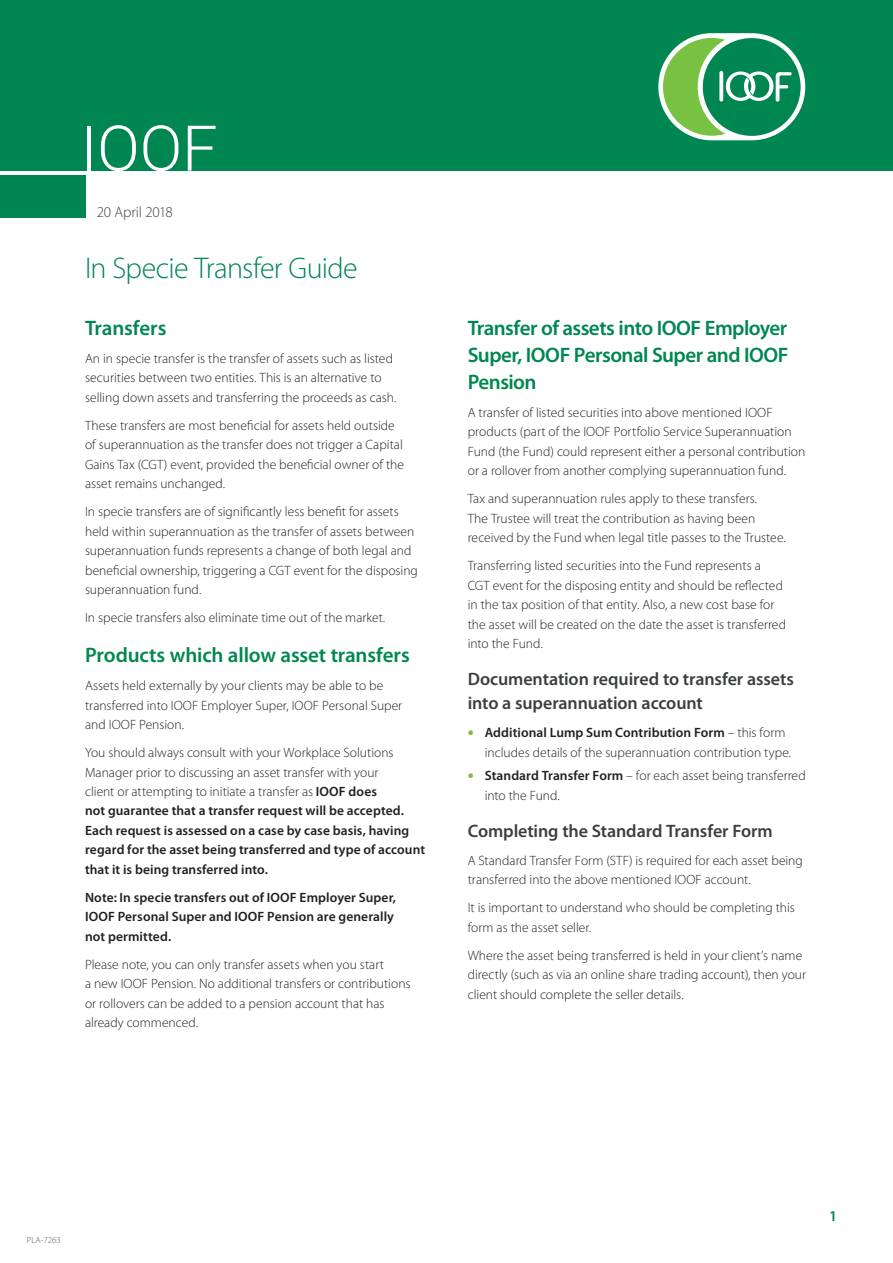
<style>
.page{position:relative;width:893px;height:1263px;background:#fff}
.page>*{position:absolute;margin:0;border:0;box-sizing:border-box;transform-origin:0 0}
.t1{font:300 63px "Roboto";color:#fff}
.t2{font:300 30px "Myriad Pro";letter-spacing:-.025em;color:#008751}
.t3{font:600 21px/27px "Myriad Pro";letter-spacing:-.02em;color:#008751;text-align:justify}
.t4{font:600 18px/24px "Myriad Pro";letter-spacing:-.005em;color:#3c3f42}
.t5{font:300 15px "Myriad Pro";letter-spacing:-.01em;color:#3c3f42}
.t6{font:600 15px "Myriad Pro";color:#008751}
.t7{font:300 13.5px/19.5px "Myriad Pro";color:#231f20}
.t8{font:600 13.5px/19.5px "Myriad Pro";letter-spacing:.005em;color:#231f20}
.t9{font:300 9px "Myriad Pro";color:#57585a}
.s1{font-weight:300}
.s2{font-weight:900;font-size:16.5px;color:#82b940}
.s3{font-weight:600}
</style>
<div class="page">
<div style="left:0;top:175px;width:86px;height:42px;background:#008751"></div>
<div style="left:0;top:0;width:893px;height:170px;background:#008751"></div>
<div style="left:658px;top:33px;width:147px;height:107px;background:#fff;border-radius:54px"></div>
<div style="left:703px;top:38px;width:98px;height:98px;background:#008751;border-radius:50%"></div>
<svg style="left:663px;top:38px;width:129px;height:98px"></svg>
<h1 class="t1" style="left:81px;top:104px;width:138px">IOOF</h1>
<p class="t5" style="left:97px;top:203px;width:78px">20 April 2018</p>
<h2 class="t2" style="left:85px;top:250px;width:274px">In Specie Transfer Guide</h2>
<h3 class="t3" style="left:85px;top:314px;width:83px">Transfers</h3>
<p class="t7" style="left:85px;top:348px;width:313px">An in specie transfer is the transfer of assets such as listed securities between two entities. This is an alternative to selling down assets and transferring the proceeds as cash.</p>
<p class="t7" style="left:85px;top:415px;width:321px">These transfers are most beneficial for assets held outside of superannuation as the transfer does not trigger a Capital Gains Tax (CGT) event, provided the beneficial owner of the asset remains unchanged.</p>
<p class="t7" style="left:85px;top:502px;width:334px">In specie transfers are of significantly less benefit for assets held within superannuation as the transfer of assets between superannuation funds represents a change of both legal and beneficial ownership, triggering a CGT event for the disposing superannuation fund.</p>
<p class="t7" style="left:85px;top:608px;width:302px">In specie transfers also eliminate time out of the market.</p>
<h3 class="t3" style="left:85px;top:641px;width:326px">Products which allow asset transfers</h3>
<p class="t7" style="left:85px;top:676px;width:319px">Assets held externally by your clients may be able to be transferred into IOOF Employer Super, IOOF Personal Super and IOOF Pension.</p>
<p class="t8" style="left:85px;top:742px;width:342px"><span class="s1">You should always consult with your Workplace Solutions Manager prior to discussing an asset transfer with your<br>client or attempting to initiate a transfer as</span> IOOF does<br>not guarantee that a transfer request will be accepted.<br>Each request is assessed on a case by case basis, having regard for the asset being transferred and type of account that it is being transferred into.</p>
<p class="t8" style="left:85px;top:887px;width:313px">Note: In specie transfers out of IOOF Employer Super,<br>IOOF Personal Super and IOOF Pension are generally not permitted.</p>
<p class="t7" style="left:85px;top:954px;width:327px">Please note, you can only transfer assets when you start<br>a new IOOF Pension. No additional transfers or contributions or rollovers can be added to a pension account that has already commenced.</p>
<h3 class="t3" style="left:468px;top:314px;width:322px">Transfer of assets into IOOF Employer Super, IOOF Personal Super and IOOF Pension</h3>
<p class="t7" style="left:468px;top:402px;width:339px">A transfer of listed securities into above mentioned IOOF products (part of the IOOF Portfolio Service Superannuation Fund (the Fund) could represent either a personal contribution or a rollover from another complying superannuation fund.</p>
<p class="t7" style="left:468px;top:489px;width:319px">Tax and superannuation rules apply to these transfers.<br>The Trustee will treat the contribution as having been received by the Fund when legal title passes to the Trustee.</p>
<p class="t7" style="left:468px;top:556px;width:320px">Transferring listed securities into the Fund represents a CGT event for the disposing entity and should be reflected in the tax position of that entity. Also, a new cost base for the asset will be created on the date the asset is transferred into the Fund.</p>
<h3 class="t4" style="left:468px;top:666px;width:328px">Documentation required to transfer assets into a superannuation account</h3>
<p class="t7" style="left:485px;top:723px;width:308px;text-indent:-17px"><span class="s2">•</span> <span class="s3">Additional Lump Sum Contribution Form</span> – this form includes details of the superannuation contribution type.</p>
<p class="t7" style="left:485px;top:766px;width:322px;text-indent:-17px"><span class="s2">•</span> <span class="s3">Standard Transfer Form</span> – for each asset being transferred into the Fund.</p>
<h3 class="t4" style="left:468px;top:818px;width:307px">Completing the Standard Transfer Form</h3>
<p class="t7" style="left:468px;top:850px;width:337px">A Standard Transfer Form (STF) is required for each asset being transferred into the above mentioned IOOF account.</p>
<p class="t7" style="left:468px;top:898px;width:329px">It is important to understand who should be completing this form as the asset seller.</p>
<p class="t7" style="left:468px;top:945px;width:340px">Where the asset being transferred is held in your client’s name directly (such as via an online share trading account), then your client should complete the seller details.</p>
<p class="t9" style="left:27px;top:1235px;width:36px">PLA-7263</p>
<p class="t6" style="left:829px;top:1206px;width:10px">1</p>
</div>
